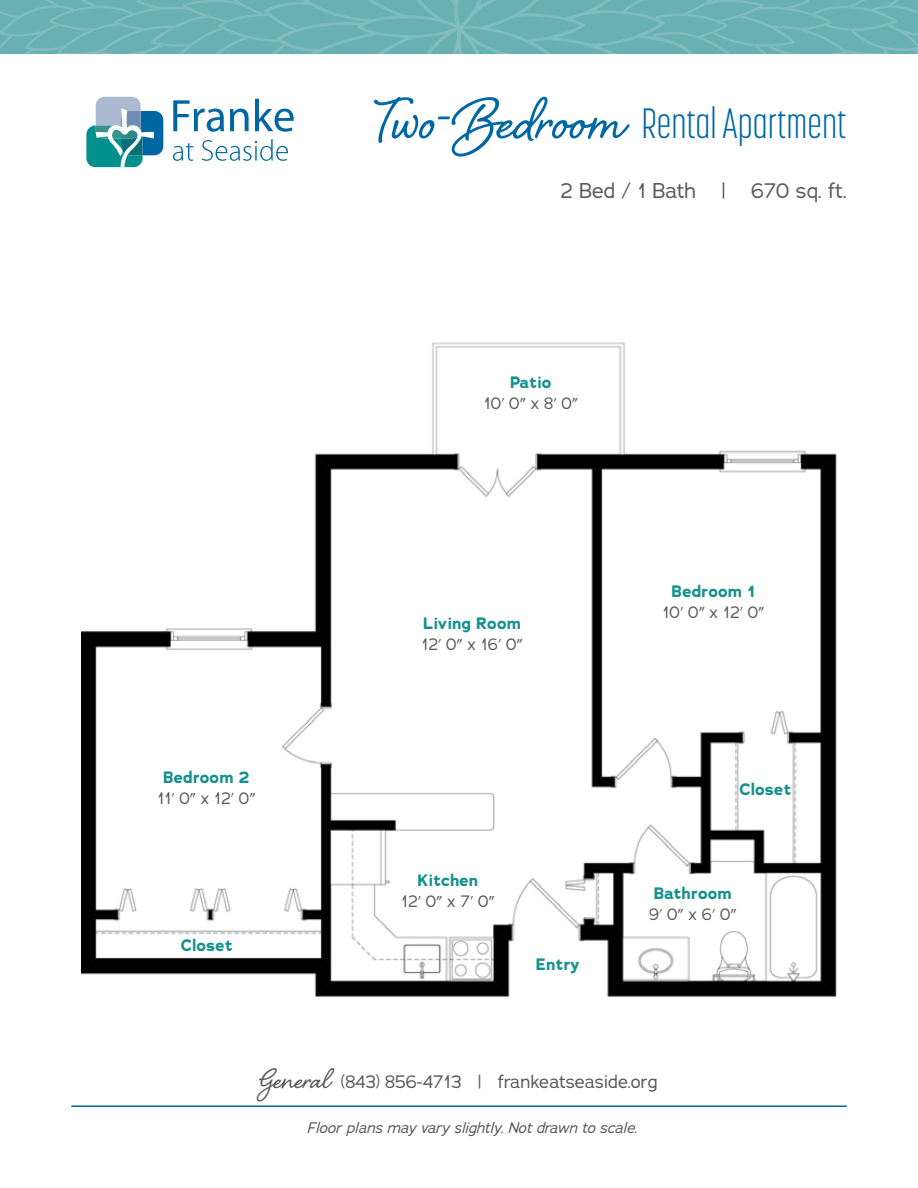
<style>
.page{position:relative;width:918px;height:1188px;background:#fff}
.page>*{position:absolute;margin:0;border:0;box-sizing:border-box;transform-origin:0 0}
.t1{font:300 42px "Korolev Compressed";color:#0067a5}
.t2{font:21px "Adrianna";color:#58595b}
.t3{font:18px "Adrianna";color:#58595b}
.t4{font:700 16.5px/21px "Adrianna";color:#15918d;text-align:center}
.t5{font:16.5px/21px "Adrianna";color:#58595b;text-align:center}
.t6{font:italic 15px "Adrianna";color:#58595b}
.s1{font-family:"Shelby";font-weight:400;font-size:75px}
.s2{font-weight:400;color:#58595b}
.s3{font-family:"Proxima Nova";font-weight:300;color:#58595b}
.s4{font-family:"Proxima Nova";font-weight:400;color:#58595b}
.s5{font-weight:700;color:#15918d}
.s6{font-family:"Proxima Nova";font-weight:300}
.s7{font-family:"Proxima Nova"}
.s8{font-family:"Shelby";font-size:36px}
</style>
<div class="page">
<svg style="left:0;top:0;width:918px;height:54px;background:#6db2b7"></svg>
<svg style="left:173px;top:100px;width:51px;height:32px"></svg>
<svg style="left:230px;top:109px;width:19px;height:22px"></svg>
<svg style="left:255px;top:99px;width:39px;height:33px"></svg>
<svg style="left:173px;top:143px;width:20px;height:18px"></svg>
<svg style="left:202px;top:139px;width:86px;height:22px"></svg>
<svg style="left:86px;top:97px;width:77px;height:70px"></svg>
<hr style="left:71px;top:1106px;width:776px;height:1px;background:#0067a5">
<img style="left:82px;top:342px;width:755px;height:655px">
<h1 class="t1" style="left:375px;top:100px;width:473px"><span class="s1">Two-Bedroom</span> Rental Apartment</h1>
<p class="t2" style="left:561px;top:177px;width:288px">2 Bed / 1 Bath | 670 sq. ft.</p>
<p class="t4" style="left:157px;top:767px;width:99px">Bedroom 2<br><span class="s2">11</span><span class="s3">′</span> <span class="s2">0</span><span class="s4">″</span> <span class="s2">x 12</span><span class="s3">′</span> <span class="s2">0</span><span class="s4">″</span></p>
<p class="t4" style="left:181px;top:935px;width:53px">Closet</p>
<p class="t5" style="left:484px;top:371px;width:96px"><span class="s5">Patio<br></span>10<span class="s6">′</span> 0<span class="s7">″</span> x 8<span class="s6">′</span> 0<span class="s7">″</span></p>
<p class="t4" style="left:421px;top:612px;width:103px;text-align:left">Living Room<br><span class="s2">12</span><span class="s3">′</span> <span class="s2">0</span><span class="s4">″</span> <span class="s2">x 16</span><span class="s3">′</span> <span class="s2">0</span><span class="s4">″</span></p>
<p class="t4" style="left:401px;top:870px;width:95px">Kitchen<br><span class="s2">12</span><span class="s3">′</span> <span class="s2">0</span><span class="s4">″</span> <span class="s2">x 7</span><span class="s3">′</span> <span class="s2">0</span><span class="s4">″</span></p>
<p class="t4" style="left:536px;top:954px;width:45px">Entry</p>
<p class="t4" style="left:663px;top:581px;width:103px">Bedroom 1<br><span class="s2">10</span><span class="s3">′</span> <span class="s2">0</span><span class="s4">″</span> <span class="s2">x 12</span><span class="s3">′</span> <span class="s2">0</span><span class="s4">″</span></p>
<p class="t4" style="left:739px;top:779px;width:53px">Closet</p>
<p class="t4" style="left:649px;top:883px;width:89px;text-align:left">Bathroom<br><span class="s2">9</span><span class="s3">′</span> <span class="s2">0</span><span class="s4">″</span> <span class="s2">x 6</span><span class="s3">′</span> <span class="s2">0</span><span class="s4">″</span></p>
<p class="t3" style="left:260px;top:1070px;width:399px"><span class="s8">General</span> (843) 856-4713 | frankeatseaside.org</p>
<p class="t6" style="left:307px;top:1118px;width:332px">Floor plans may vary slightly. Not drawn to scale.</p>
</div>
